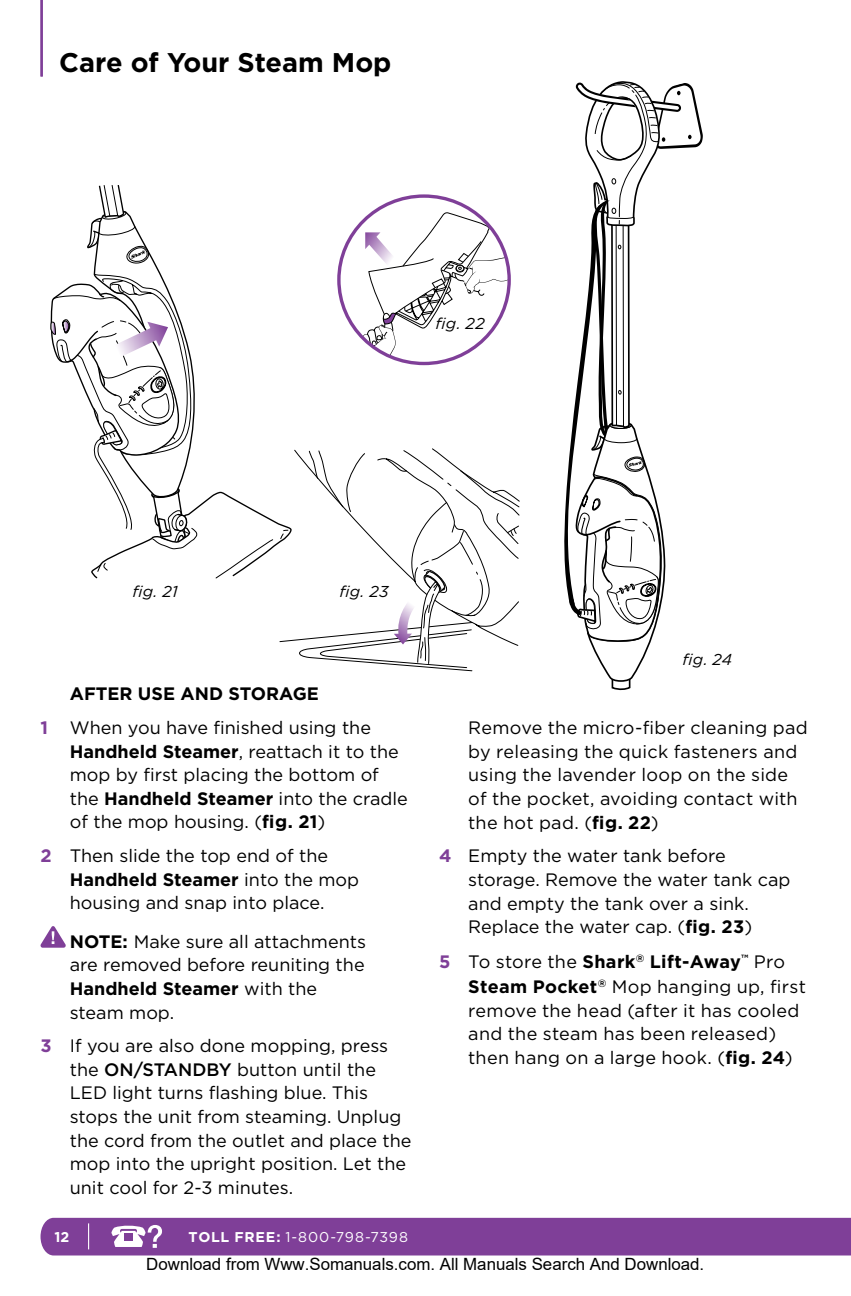
<style>
.page{position:relative;width:851px;height:1296px;background:#fff}
.page>*{position:absolute;margin:0;border:0;box-sizing:border-box;transform-origin:0 0}
.t1{font:700 27px "Gotham";color:#000}
.t2{font:18px/23.6px "Gotham";color:#000}
.t3{font:18px/23.8px "Gotham";letter-spacing:.02em;color:#000}
.t4{font:16.88px "Arial";color:#000}
.t5{font:italic 15.75px "Gotham";letter-spacing:.025em;color:#000}
.t6{font:14.17px "Gotham";letter-spacing:.065em;color:#fff}
.t7{font:700 14.17px "Gotham";color:#fff}
.s1{font-weight:700}
.s2{font-weight:700;color:#7f3f98}
.s3{font-weight:500}
</style>
<div class="page">
<div style="left:40px;top:1218px;width:811px;height:38px;background:#7f3f98"></div>
<hr style="left:40px;top:0;width:3px;height:76px;background:#7f3f98">
<svg style="left:564px;top:81px;width:138px;height:609px"></svg>
<svg style="left:40px;top:926px;width:26px;height:22px"></svg>
<svg style="left:50px;top:185px;width:469px;height:486px"></svg>
<h1 class="t1" style="left:59px;top:46px;width:334px">Care of Your Steam Mop</h1>
<p class="t5" style="left:435px;top:315px;width:51px">fig. 22</p>
<p class="t5" style="left:132px;top:582px;width:47px">fig. 21</p>
<p class="t5" style="left:339px;top:582px;width:51px">fig. 23</p>
<p class="t2" style="left:40px;top:677px;width:332px;line-height:33.8px;text-indent:29px"><span class="s1">AFTER USE AND STORAGE<br></span><span class="s2">1</span> When you have finished using the</p>
<p class="t2" style="left:70px;top:739px;width:339px"><span class="s1">Handheld Steamer</span>, reattach it to the mop by first placing the bottom of the <span class="s1">Handheld Steamer</span> into the cradle of the mop housing. (<span class="s1">fig. 21</span>)</p>
<p class="t2" style="left:70px;top:844px;width:291px;text-indent:-29px"><span class="s2">2</span> Then slide the top end of the<br><span class="s1">Handheld Steamer</span> into the mop housing and snap into place.</p>
<p class="t2" style="left:70px;top:929px;width:298px"><span class="s1">NOTE:</span> Make sure all attachments are removed before reuniting the<br><span class="s1">Handheld Steamer</span> with the steam mop.</p>
<p class="t2" style="left:70px;top:1034px;width:343px;text-indent:-29px"><span class="s2">3</span> If you are also done mopping, press the <span class="s3">ON/STANDBY</span> button until the LED light turns flashing blue. This stops the unit from steaming. Unplug the cord from the outlet and place the mop into the upright position. Let the unit cool for 2-3 minutes.</p>
<p class="t7" style="left:55px;top:1229px;width:16px">12</p>
<p class="t6" style="left:189px;top:1229px;width:221px"><span class="s1">TOLL FREE:</span> 1-800-798-7398</p>
<p class="t5" style="left:682px;top:651px;width:51px">fig. 24</p>
<p class="t2" style="left:468px;top:716px;width:341px">Remove the micro-fiber cleaning pad by releasing the quick fasteners and using the lavender loop on the side of the pocket, avoiding contact with the hot pad. (<span class="s1">fig. 22</span>)</p>
<p class="t2" style="left:468px;top:844px;width:324px;text-indent:-29px"><span class="s2">4</span> Empty the water tank before storage. Remove the water tank cap and empty the tank over a sink.<br>Replace the water cap. (<span class="s1">fig. 23</span>)</p>
<p class="t3" style="left:468px;top:950px;width:339px;text-indent:-29px"><span class="s2">5</span> To store the <span class="s1">Shark</span><sup>®</sup> <span class="s1">Lift-Away</span><sup>™</sup> Pro <span class="s1">Steam Pocket</span><sup>®</sup> Mop hanging up, first remove the head (after it has cooled and the steam has been released) then hang on a large hook. (<span class="s1">fig. 24</span>)</p>
<p class="t4" style="left:146px;top:1255px;width:559px">Download from Www.Somanuals.com. All Manuals Search And Download.</p>
</div>
